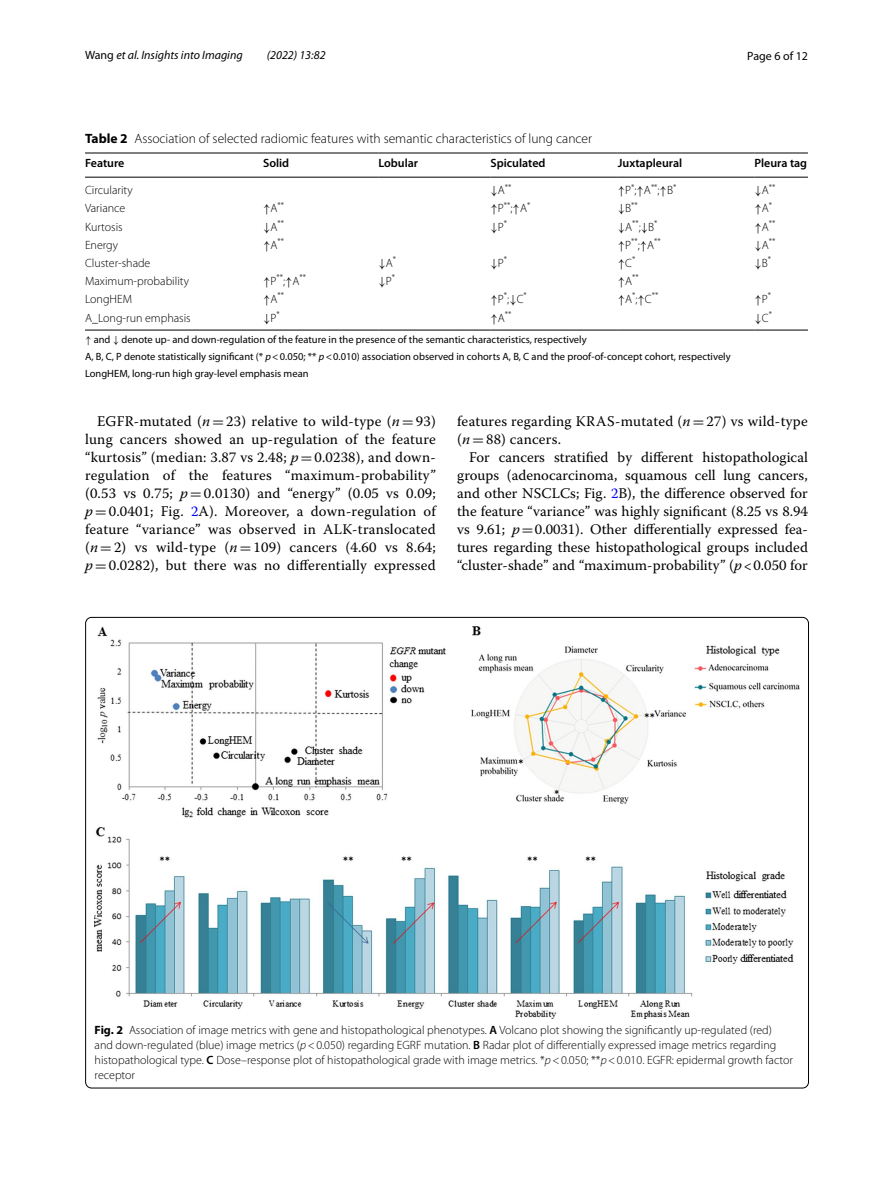
<style>
.page{position:relative;width:893px;height:1187px;background:#fff}
.page>*{position:absolute;margin:0;border:0;box-sizing:border-box;transform-origin:0 0}
.t1{font:14.7px/18px "Warnock Pro";letter-spacing:.015em;color:#000;text-align:justify}
.t2{font:300 13.5px "Myriad Pro";color:#000}
.t3{font:300 12px/15px "Myriad Pro";color:#000}
.t4{font:600 12px "Myriad Pro";color:#000}
.t5{font:italic 12px "Myriad Pro";color:#000}
.t6{font:12px "MTSY";color:#000}
.t7{font:12px "Myriad Pro";color:#000}
.t8{font:10.5px/17px "Myriad Pro";color:#000}
.t9{font:300 8.4px "Myriad Pro";color:#000}
.s1{font-style:normal}
.s2{font-weight:700}
.s3{font-family:"MTSY";font-weight:400;font-size:12px}
.s4{font-size:12px}
.s5{font-family:"MTSY";font-weight:400}
.s6{font-family:"Myriad Pro";font-weight:300}
.s7{font-family:"MTSY"}
.s8{font-style:italic}
.s9{color:#00f}
.s10{font-weight:600}
</style>
<div class="page">
<hr style="left:85px;top:153px;width:178px;height:1px;background:#000">
<hr style="left:85px;top:177px;width:178px;height:1px;background:#000">
<hr style="left:263px;top:153px;width:115px;height:1px;background:#000">
<hr style="left:263px;top:177px;width:115px;height:1px;background:#000">
<hr style="left:378px;top:153px;width:113px;height:1px;background:#000">
<hr style="left:378px;top:177px;width:113px;height:1px;background:#000">
<hr style="left:491px;top:153px;width:127px;height:1px;background:#000">
<hr style="left:491px;top:177px;width:127px;height:1px;background:#000">
<hr style="left:618px;top:153px;width:136px;height:1px;background:#000">
<hr style="left:618px;top:177px;width:136px;height:1px;background:#000">
<hr style="left:754px;top:153px;width:54px;height:1px;background:#000">
<hr style="left:754px;top:177px;width:54px;height:1px;background:#000">
<hr style="left:85px;top:330px;width:178px;height:1px;background:#000">
<hr style="left:263px;top:330px;width:115px;height:1px;background:#000">
<hr style="left:378px;top:330px;width:113px;height:1px;background:#000">
<hr style="left:491px;top:330px;width:127px;height:1px;background:#000">
<hr style="left:618px;top:330px;width:136px;height:1px;background:#000">
<hr style="left:754px;top:330px;width:54px;height:1px;background:#000">
<img style="left:94px;top:626px;width:706px;height:392px">
<p class="t5" style="left:85px;top:48px;width:159px"><span class="s1">Wang</span> et al. Insights into Imaging</p>
<p class="t5" style="left:267px;top:48px;width:60px">(2022) 13:82</p>
<p class="t7" style="left:747px;top:48px;width:62px">Page 6 of 12</p>
<p class="t2" style="left:85px;top:131px;width:509px"><span class="s2">Table 2</span> Association of selected radiomic features with semantic characteristics of lung cancer</p>
<p class="t4" style="left:85px;top:156px;width:41px">Feature</p>
<p class="t4" style="left:263px;top:156px;width:28px">Solid</p>
<p class="t4" style="left:378px;top:156px;width:41px">Lobular</p>
<p class="t4" style="left:491px;top:156px;width:56px">Spiculated</p>
<p class="t4" style="left:618px;top:156px;width:66px">Juxtapleural</p>
<p class="t4" style="left:754px;top:156px;width:54px">Pleura tag</p>
<p class="t3" style="left:85px;top:183px;width:49px">Circularity</p>
<p class="t9" style="left:491px;top:182px;width:22px"><span class="s3">↓</span><span class="s4">A</span>**</p>
<p class="t3" style="left:618px;top:183px;width:60px"><span class="s5">↑</span>P<sup>*</sup>;<span class="s5">↑</span>A<sup>**</sup>;<span class="s5">↑</span>B<sup>*</sup></p>
<p class="t9" style="left:754px;top:182px;width:22px"><span class="s3">↓</span><span class="s4">A</span>**</p>
<p class="t3" style="left:85px;top:201px;width:42px">Variance</p>
<p class="t9" style="left:263px;top:200px;width:22px"><span class="s3">↑</span><span class="s4">A</span>**</p>
<p class="t3" style="left:491px;top:201px;width:41px"><span class="s5">↑</span>P<sup>**</sup>;<span class="s5">↑</span>A<sup>*</sup></p>
<p class="t9" style="left:618px;top:200px;width:22px"><span class="s3">↓</span><span class="s4">B</span>**</p>
<p class="t6" style="left:754px;top:201px;width:19px">↑<span class="s6">A</span><sup>*</sup></p>
<p class="t3" style="left:85px;top:219px;width:39px">Kurtosis</p>
<p class="t9" style="left:263px;top:218px;width:22px"><span class="s3">↓</span><span class="s4">A</span>**</p>
<p class="t6" style="left:491px;top:219px;width:18px">↓<span class="s6">P</span><sup>*</sup></p>
<p class="t3" style="left:618px;top:219px;width:41px"><span class="s5">↓</span>A<sup>**</sup>;<span class="s5">↓</span>B<sup>*</sup></p>
<p class="t9" style="left:754px;top:218px;width:22px"><span class="s3">↑</span><span class="s4">A</span>**</p>
<p class="t3" style="left:85px;top:237px;width:35px">Energy</p>
<p class="t9" style="left:263px;top:236px;width:22px"><span class="s3">↑</span><span class="s4">A</span>**</p>
<p class="t9" style="left:618px;top:236px;width:45px"><span class="s3">↑</span><span class="s4">P</span>**<span class="s4">;</span><span class="s3">↑</span><span class="s4">A</span>**</p>
<p class="t9" style="left:754px;top:236px;width:22px"><span class="s3">↓</span><span class="s4">A</span>**</p>
<p class="t3" style="left:85px;top:256px;width:67px">Cluster-shade</p>
<p class="t6" style="left:378px;top:256px;width:19px">↓<span class="s6">A</span><sup>*</sup></p>
<p class="t6" style="left:491px;top:256px;width:18px">↓<span class="s6">P</span><sup>*</sup></p>
<p class="t6" style="left:618px;top:256px;width:19px">↑<span class="s6">C</span><sup>*</sup></p>
<p class="t6" style="left:754px;top:256px;width:18px">↓<span class="s6">B</span><sup>*</sup></p>
<p class="t3" style="left:85px;top:274px;width:105px">Maximum-probability</p>
<p class="t9" style="left:263px;top:273px;width:45px"><span class="s3">↑</span><span class="s4">P</span>**<span class="s4">;</span><span class="s3">↑</span><span class="s4">A</span>**</p>
<p class="t6" style="left:378px;top:274px;width:18px">↓<span class="s6">P</span><sup>*</sup></p>
<p class="t9" style="left:618px;top:273px;width:22px"><span class="s3">↑</span><span class="s4">A</span>**</p>
<p class="t3" style="left:85px;top:292px;width:49px">LongHEM</p>
<p class="t9" style="left:263px;top:291px;width:22px"><span class="s3">↑</span><span class="s4">A</span>**</p>
<p class="t3" style="left:491px;top:292px;width:38px"><span class="s5">↑</span>P<sup>*</sup>;<span class="s5">↓</span>C<sup>*</sup></p>
<p class="t3" style="left:618px;top:292px;width:42px"><span class="s5">↑</span>A<sup>*</sup>;<span class="s5">↑</span>C<sup>**</sup></p>
<p class="t6" style="left:754px;top:292px;width:18px">↑<span class="s6">P</span><sup>*</sup></p>
<p class="t3" style="left:85px;top:310px;width:107px">A_Long-run emphasis</p>
<p class="t6" style="left:263px;top:310px;width:18px">↓<span class="s6">P</span><sup>*</sup></p>
<p class="t9" style="left:491px;top:309px;width:22px"><span class="s3">↑</span><span class="s4">A</span>**</p>
<p class="t6" style="left:754px;top:310px;width:19px">↓<span class="s6">C</span><sup>*</sup></p>
<p class="t8" style="left:85px;top:331px;width:647px"><span class="s7">↑</span> and <span class="s7">↓</span> denote up- and down-regulation of the feature in the presence of the semantic characteristics, respectively<br>A, B, C, P denote statistically significant (* <span class="s8">p</span>&lt;0.050; ** <span class="s8">p</span>&lt;0.010) association observed in cohorts A, B, C and the proof-of-concept cohort, respectively<br>LongHEM, long-run high gray-level emphasis mean</p>
<p class="t1" style="left:85px;top:412px;width:352px;text-indent:12px">EGFR-mutated (<span class="s8">n</span><span class="s7">=</span>23) relative to wild-type (<span class="s8">n</span><span class="s7">=</span>93) lung cancers showed an up-regulation of the feature “kurtosis” (median: 3.87 vs 2.48; <span class="s8">p</span><span class="s7">=</span>0.0238), and down&shy;regulation of the features “maximum-probability” (0.53 vs 0.75; <span class="s8">p</span><span class="s7">=</span>0.0130) and “energy” (0.05 vs 0.09; <span class="s8">p</span><span class="s7">=</span>0.0401; Fig. <span class="s9">2</span>A). Moreover, a down-regulation of feature “variance” was observed in ALK-translocated (<span class="s8">n</span><span class="s7">=</span>2) vs wild-type (<span class="s8">n</span><span class="s7">=</span>109) cancers (4.60 vs 8.64; <span class="s8">p</span><span class="s7">=</span>0.0282), but there was no differentially expressed</p>
<p class="t1" style="left:457px;top:412px;width:352px">features regarding KRAS-mutated (<span class="s8">n</span><span class="s7">=</span>27) vs wild-type (<span class="s8">n</span><span class="s7">=</span>88) cancers.</p>
<p class="t1" style="left:457px;top:448px;width:352px;text-indent:12px">For cancers stratified by different histopathological groups (adenocarcinoma, squamous cell lung cancers, and other NSCLCs; Fig. <span class="s9">2</span>B), the difference observed for the feature “variance” was highly significant (8.25 vs 8.94 vs 9.61; <span class="s8">p</span><span class="s7">=</span>0.0031). Other differentially expressed fea&shy;tures regarding these histopathological groups included “cluster-shade” and “maximum-probability” (<span class="s8">p</span>&lt;0.050 for</p>
<p class="t3" style="left:95px;top:1022px;width:700px"><span class="s2">Fig. 2</span> Association of image metrics with gene and histopathological phenotypes. <span class="s10">A</span> Volcano plot showing the significantly up-regulated (red) and down-regulated (blue) image metrics (<span class="s8">p</span>&lt;0.050) regarding EGRF mutation. <span class="s10">B</span> Radar plot of differentially expressed image metrics regarding histopathological type. <span class="s10">C</span> Dose–response plot of histopathological grade with image metrics. *<span class="s8">p</span>&lt;0.050; **<span class="s8">p</span>&lt;0.010. EGFR: epidermal growth factor receptor</p>
</div>
